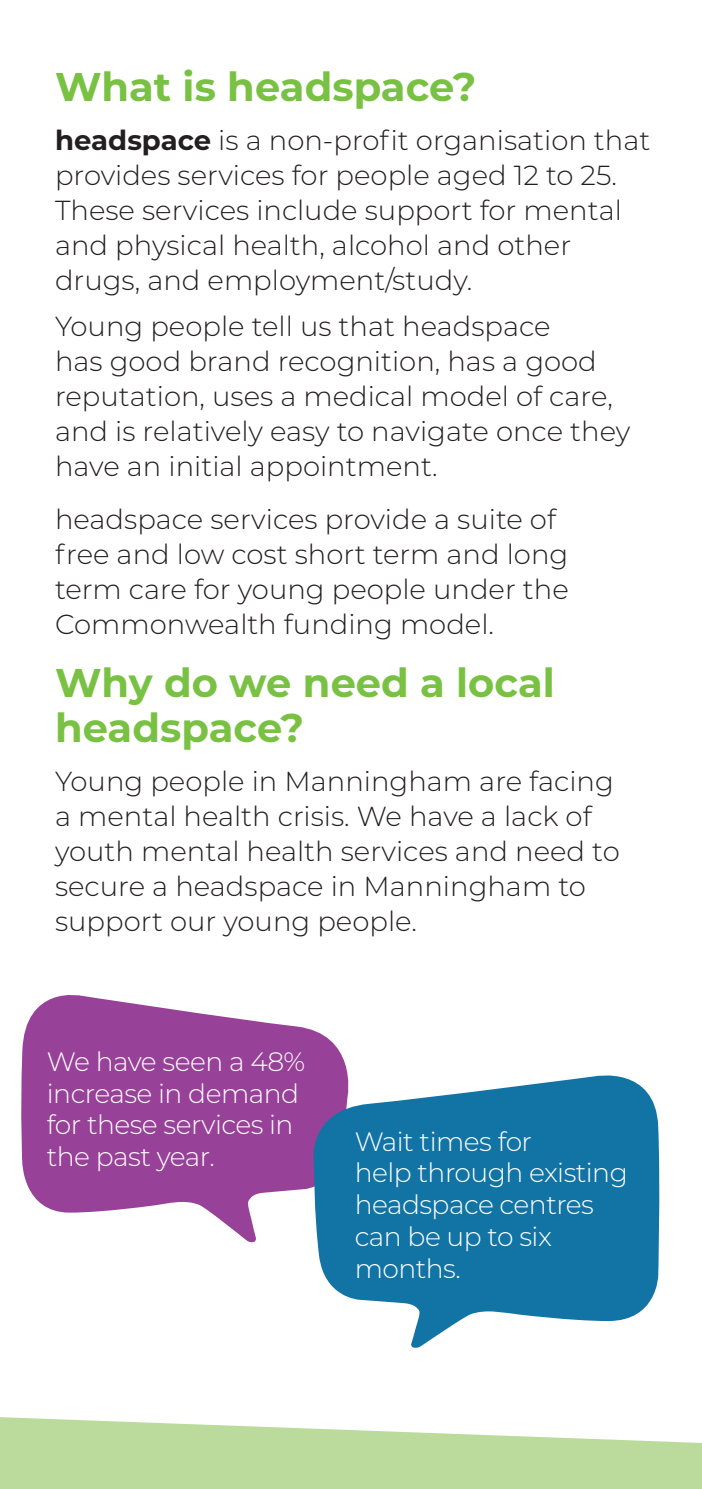
<style>
.page{position:relative;width:702px;height:1489px;background:#fff}
.page>*{position:absolute;margin:0;border:0;box-sizing:border-box;transform-origin:0 0}
.t1{font:700 40px/45px "Montserrat";color:#79c142}
.body{font:300 27.5px/35px "Montserrat";color:#231f20}
.t2{font:300 26.5px/32px "Montserrat";letter-spacing:-.02em;color:#fff}
.s1{font-weight:700}
</style>
<div class="page">
<svg style="left:21px;top:995px;width:325px;height:247px;fill:#984198"></svg>
<svg style="left:304px;top:1065px;width:356px;height:282px;fill:#1274a5"></svg>
<svg style="left:0;top:1417px;width:702px;height:71px;fill:#badb9b"></svg>
<h2 class="t1" style="left:55px;top:62px;width:423px">What is headspace?</h2>
<p class="body" style="left:55px;top:122px;width:597px"><span class="s1">headspace</span> is a non-profit organisation that provides services for people aged 12 to 25.<br>These services include support for mental and physical health, alcohol and other drugs, and employment/study.</p>
<p class="body" style="left:55px;top:308px;width:576px">Young people tell us that headspace<br>has good brand recognition, has a good reputation, uses a medical model of care, and is relatively easy to navigate once they have an initial appointment.</p>
<p class="body" style="left:55px;top:500px;width:515px">headspace services provide a suite of free and low cost short term and long term care for young people under the Commonwealth funding model.</p>
<h2 class="t1" style="left:55px;top:657px;width:501px">Why do we need a local headspace?</h2>
<p class="body" style="left:55px;top:762px;width:566px">Young people in Manningham are facing a mental health crisis. We have a lack of youth mental health services and need to secure a headspace in Manningham to support our young people.</p>
<p class="t2" style="left:47px;top:1044px;width:260px">We have seen a 48% increase in demand for these services in the past year.</p>
<p class="t2" style="left:355px;top:1124px;width:274px">Wait times for<br>help through existing headspace centres can be up to six months.</p>
</div>
